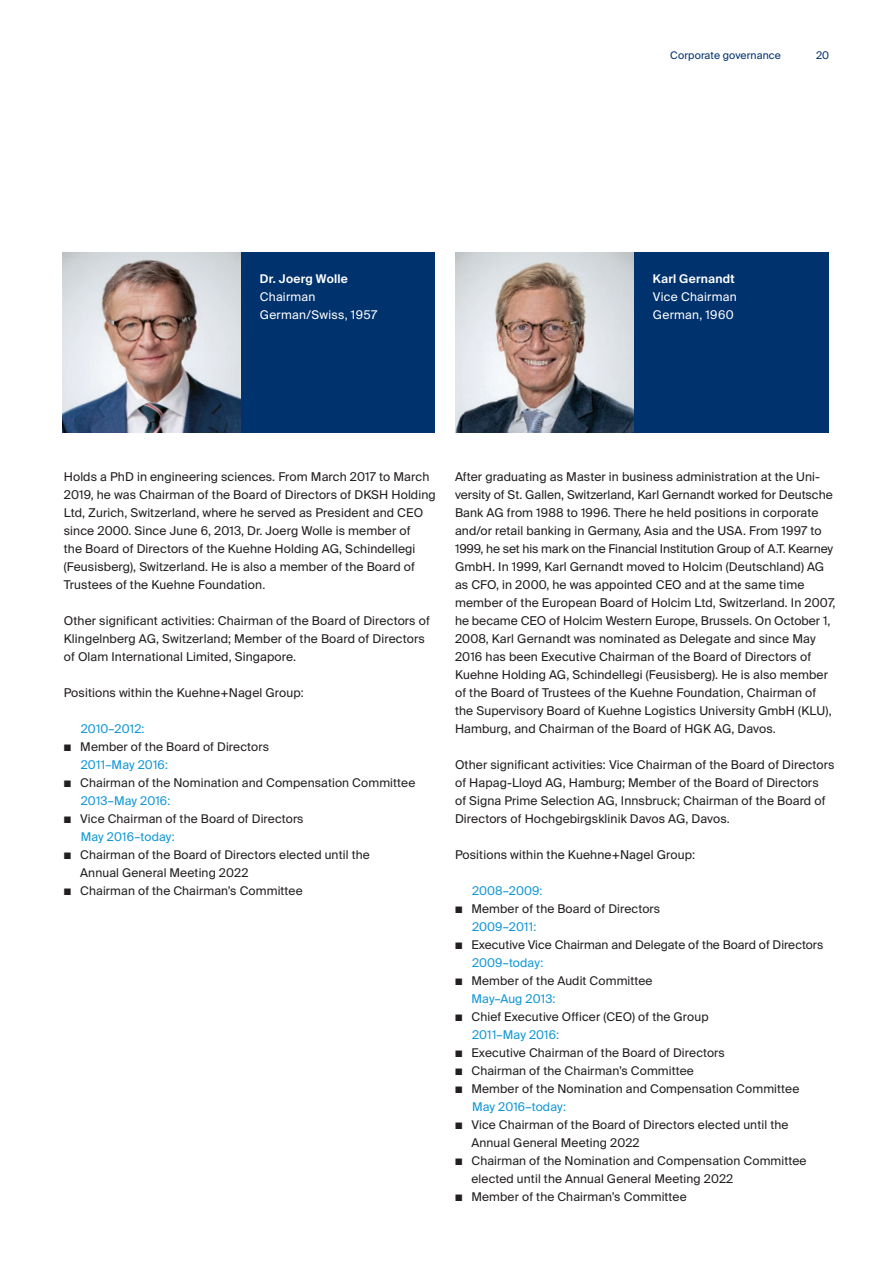
<style>
.page{position:relative;width:893px;height:1263px;background:#fff}
.page>*{position:absolute;margin:0;border:0;box-sizing:border-box;transform-origin:0 0}
.t1{font:12.15px/18px "Suisse Intl";letter-spacing:.01em;color:#231f20}
.t2{font:12px/18px "Suisse Intl";letter-spacing:.01em;color:#231f20}
.t3{font:12px "Suisse Intl";letter-spacing:.01em;color:#1197d6}
.t4{font:12px/18px "Suisse Intl";letter-spacing:.02em;color:#fff}
.t5{font:600 12px "Suisse Intl";letter-spacing:.02em;color:#fff}
.t6{font:10.5px "Suisse Intl";letter-spacing:.01em;color:#00326d}
</style>
<div class="page">
<div style="left:241px;top:252px;width:194px;height:181px;background:#00326d"></div>
<div style="left:456px;top:252px;width:372px;height:181px;background:#00326d"></div>
<img style="left:63px;top:252px;width:178px;height:181px">
<img style="left:455px;top:252px;width:178px;height:181px">
<p class="t6" style="left:670px;top:49px;width:112px">Corporate governance</p>
<p class="t6" style="left:816px;top:49px;width:15px">20</p>
<p class="t5" style="left:260px;top:272px;width:90px">Dr. Joerg Wolle</p>
<p class="t4" style="left:260px;top:288px;width:119px">Chairman<br>German/Swiss, 1957</p>
<p class="t5" style="left:653px;top:272px;width:83px">Karl Gernandt</p>
<p class="t4" style="left:653px;top:288px;width:85px">Vice Chairman<br>German, 1960</p>
<p class="t1" style="left:64px;top:468px;width:373px">Holds a PhD in engineering sciences. From March 2017 to March 2019, he was Chairman of the Board of Directors of DKSH Holding Ltd, Zurich, Switzerland, where he served as President and CEO since 2000. Since June 6, 2013, Dr. Joerg Wolle is member of<br>the Board of Directors of the Kuehne Holding AG, Schindellegi (Feusisberg), Switzerland. He is also a member of the Board of Trustees of the Kuehne Foundation.</p>
<p class="t1" style="left:64px;top:612px;width:368px">Other significant activities: Chairman of the Board of Directors of<br>Klingelnberg AG, Switzerland; Member of the Board of Directors of Olam International Limited, Singapore.</p>
<p class="t1" style="left:64px;top:684px;width:242px">Positions within the Kuehne+Nagel Group:</p>
<p class="t3" style="left:81px;top:722px;width:65px">2010–2012:</p>
<p class="t2" style="left:64px;top:738px;width:207px">■ Member of the Board of Directors</p>
<p class="t3" style="left:81px;top:758px;width:89px">2011–May 2016:</p>
<p class="t2" style="left:64px;top:774px;width:353px">■ Chairman of the Nomination and Compensation Committee</p>
<p class="t3" style="left:81px;top:794px;width:91px">2013–May 2016:</p>
<p class="t2" style="left:64px;top:810px;width:241px">■ Vice Chairman of the Board of Directors</p>
<p class="t3" style="left:81px;top:830px;width:96px">May 2016–today:</p>
<p class="t2" style="left:80px;top:846px;width:291px;text-indent:-16px">■ Chairman of the Board of Directors elected until the<br>Annual General Meeting 2022</p>
<p class="t2" style="left:64px;top:882px;width:240px">■ Chairman of the Chairman’s Committee</p>
<p class="t1" style="left:455px;top:468px;width:382px">After graduating as Master in business administration at the Uni&shy;versity of St. Gallen, Switzerland, Karl Gernandt worked for Deutsche Bank AG from 1988 to 1996. There he held positions in corporate and/or retail banking in Germany, Asia and the USA. From 1997 to 1999, he set his mark on the Financial Institution Group of A.T. Kearney GmbH. In 1999, Karl Gernandt moved to Holcim (Deutschland) AG as CFO, in 2000, he was appointed CEO and at the same time member of the European Board of Holcim Ltd, Switzerland. In 2007, he became CEO of Holcim Western Europe, Brussels. On October 1, 2008, Karl Gernandt was nominated as Delegate and since May 2016 has been Executive Chairman of the Board of Directors of Kuehne Holding AG, Schindellegi (Feusisberg). He is also member of the Board of Trustees of the Kuehne Foundation, Chairman of the Supervisory Board of Kuehne Logistics University GmbH (KLU), Hamburg, and Chairman of the Board of HGK AG, Davos.</p>
<p class="t1" style="left:455px;top:756px;width:381px">Other significant activities: Vice Chairman of the Board of Directors of Hapag-Lloyd AG, Hamburg; Member of the Board of Directors<br>of Signa Prime Selection AG, Innsbruck; Chairman of the Board of Directors of Hochgebirgsklinik Davos AG, Davos.</p>
<p class="t1" style="left:455px;top:846px;width:242px">Positions within the Kuehne+Nagel Group:</p>
<p class="t3" style="left:472px;top:884px;width:72px">2008–2009:</p>
<p class="t2" style="left:455px;top:900px;width:207px">■ Member of the Board of Directors</p>
<p class="t3" style="left:472px;top:920px;width:66px">2009–2011:</p>
<p class="t2" style="left:455px;top:936px;width:370px">■ Executive Vice Chairman and Delegate of the Board of Directors</p>
<p class="t3" style="left:472px;top:956px;width:73px">2009–today:</p>
<p class="t2" style="left:455px;top:972px;width:199px">■ Member of the Audit Committee</p>
<p class="t3" style="left:471px;top:992px;width:85px">May–Aug 2013:</p>
<p class="t2" style="left:455px;top:1008px;width:255px">■ Chief Executive Officer (CEO) of the Group</p>
<p class="t3" style="left:472px;top:1028px;width:89px">2011–May 2016:</p>
<p class="t2" style="left:455px;top:1044px;width:271px">■ Executive Chairman of the Board of Directors</p>
<p class="t2" style="left:455px;top:1062px;width:240px">■ Chairman of the Chairman’s Committee</p>
<p class="t2" style="left:455px;top:1080px;width:346px">■ Member of the Nomination and Compensation Committee</p>
<p class="t3" style="left:472px;top:1100px;width:96px">May 2016–today:</p>
<p class="t2" style="left:471px;top:1116px;width:318px;text-indent:-16px">■ Vice Chairman of the Board of Directors elected until the<br>Annual General Meeting 2022</p>
<p class="t2" style="left:471px;top:1152px;width:337px;text-indent:-16px">■ Chairman of the Nomination and Compensation Committee elected until the Annual General Meeting 2022</p>
<p class="t2" style="left:455px;top:1188px;width:233px">■ Member of the Chairman’s Committee</p>
</div>
